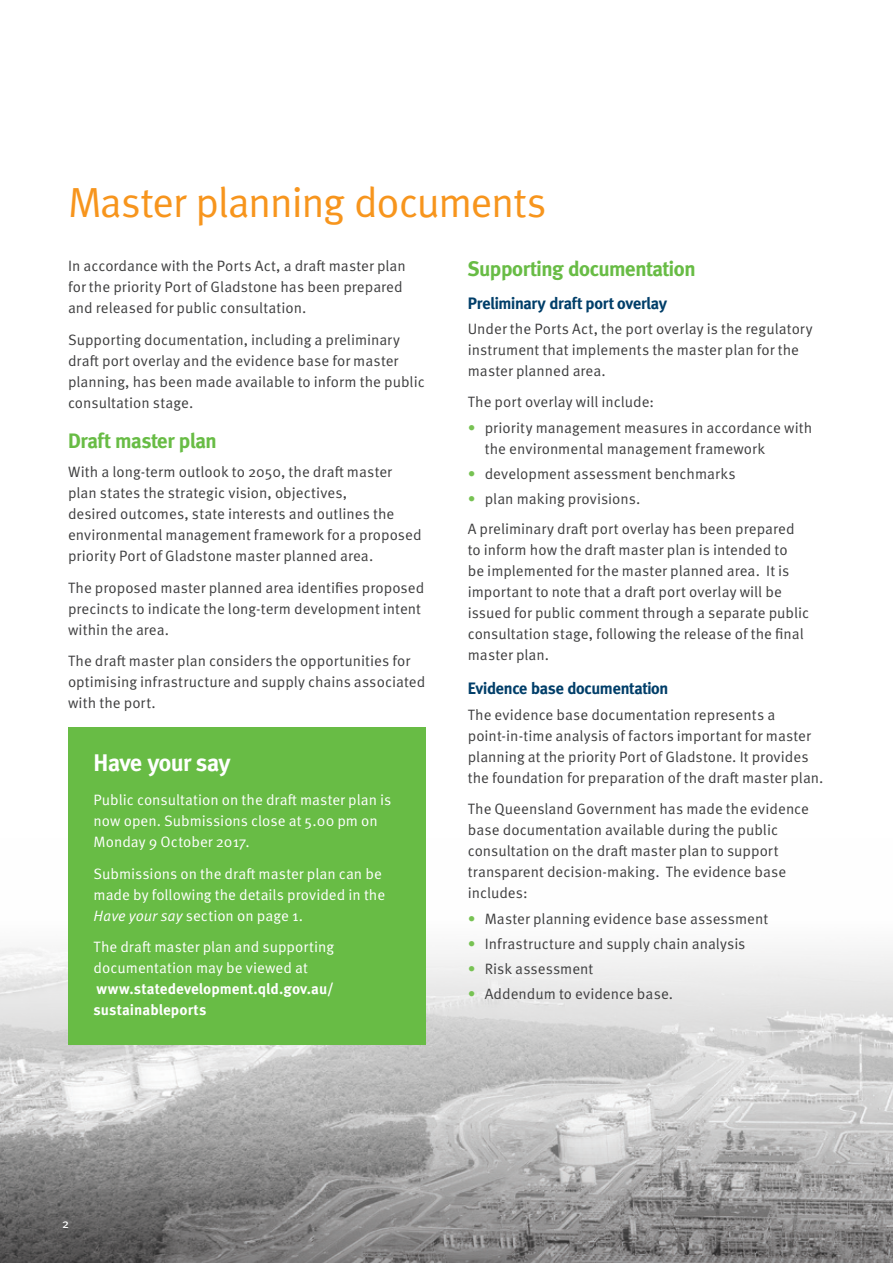
<style>
.page{position:relative;width:893px;height:1263px;background:#fff}
.page>*{position:absolute;margin:0;border:0;box-sizing:border-box;transform-origin:0 0}
.t1{font:42.15px "Meta";letter-spacing:-.015em;color:#f7951d}
.Paragraph_Style_1{font:700 24px "Meta";letter-spacing:-.025em;color:#fff}
.Subtitle{font:700 21px "Meta";letter-spacing:-.02em;color:#68bc45}
.Sub_Subtitle{font:700 16.5px "Meta";letter-spacing:-.015em;color:#003e69}
.Body_Text{font:15px/21px "Meta OT Norm";color:#3e3e3f}
.Body_Text-2{font:15px/21px "Meta OT Norm";color:#fff}
.t2{font:12.75px "Meta OT";color:#fff}
.s1{color:#77c253}
.s2{font-family:"Meta OT Norm Ita"}
.s3{font-family:"Meta OT";font-weight:700}
</style>
<div class="page">
<svg style="left:0;top:938px;width:893px;height:325px;background:#b5b5b5"></svg>
<div style="left:68px;top:727px;width:357px;height:318px;background:#68bc45"></div>
<p class="t1" style="left:68px;top:178px;width:480px">Master planning documents</p>
<p class="Body_Text" style="left:68px;top:255px;width:339px">In accordance with the Ports Act, a draft master plan for the priority Port of Gladstone has been prepared and released for public consultation.</p>
<p class="Body_Text" style="left:68px;top:329px;width:358px">Supporting documentation, including a preliminary draft port overlay and the evidence base for master planning, has been made available to inform the public consultation stage.</p>
<p class="Subtitle" style="left:68px;top:428px;width:150px">Draft master plan</p>
<p class="Body_Text" style="left:68px;top:462px;width:355px">With a long-term outlook to 2050, the draft master plan states the strategic vision, objectives,<br>desired outcomes, state interests and outlines the environmental management framework for a proposed priority Port of Gladstone master planned area.</p>
<p class="Body_Text" style="left:68px;top:577px;width:358px">The proposed master planned area identifies proposed precincts to indicate the long-term development intent within the area.</p>
<p class="Body_Text" style="left:68px;top:651px;width:359px">The draft master plan considers the opportunities for optimising infrastructure and supply chains associated with the port.</p>
<p class="Subtitle" style="left:468px;top:256px;width:229px">Supporting documentation</p>
<p class="Sub_Subtitle" style="left:468px;top:293px;width:201px">Preliminary draft port overlay</p>
<p class="Body_Text" style="left:468px;top:318px;width:346px">Under the Ports Act, the port overlay is the regulatory instrument that implements the master plan for the master planned area.</p>
<p class="Body_Text" style="left:468px;top:392px;width:188px">The port overlay will include:</p>
<p class="Body_Text" style="left:485px;top:417px;width:329px;text-indent:-17px"><span class="s1">•</span> priority management measures in accordance with the environmental management framework</p>
<p class="Body_Text" style="left:468px;top:463px;width:269px"><span class="s1">•</span> development assessment benchmarks</p>
<p class="Body_Text" style="left:468px;top:489px;width:174px"><span class="s1">•</span> plan making provisions.</p>
<p class="Body_Text" style="left:468px;top:518px;width:343px">A preliminary draft port overlay has been prepared to inform how the draft master plan is intended to<br>be implemented for the master planned area. It is important to note that a draft port overlay will be issued for public comment through a separate public consultation stage, following the release of the final master plan.</p>
<p class="Sub_Subtitle" style="left:468px;top:679px;width:202px">Evidence base documentation</p>
<p class="Body_Text" style="left:468px;top:704px;width:357px">The evidence base documentation represents a point-in-time analysis of factors important for master planning at the priority Port of Gladstone. It provides the foundation for preparation of the draft master plan.</p>
<p class="Body_Text" style="left:468px;top:799px;width:343px">The Queensland Government has made the evidence base documentation available during the public consultation on the draft master plan to support transparent decision-making. The evidence base includes:</p>
<p class="Body_Text" style="left:468px;top:908px;width:302px"><span class="s1">•</span> Master planning evidence base assessment</p>
<p class="Body_Text" style="left:468px;top:933px;width:279px"><span class="s1">•</span> Infrastructure and supply chain analysis</p>
<p class="Body_Text" style="left:468px;top:958px;width:127px"><span class="s1">•</span> Risk assessment</p>
<p class="Body_Text" style="left:468px;top:984px;width:207px"><span class="s1">•</span> Addendum to evidence base.</p>
<p class="Paragraph_Style_1" style="left:94px;top:749px;width:138px">Have your say</p>
<p class="Body_Text-2" style="left:94px;top:789px;width:299px">Public consultation on the draft master plan is now open. Submissions close at 5.00 pm on<br>Monday 9 October 2017.</p>
<p class="Body_Text-2" style="left:94px;top:863px;width:293px">Submissions on the draft master plan can be made by following the details provided in the<br><span class="s2">Have your say</span> section on page 1.</p>
<p class="Body_Text-2" style="left:94px;top:937px;width:242px">The draft master plan and supporting documentation may be viewed at <span class="s3">www.statedevelopment.qld.gov.au/ sustainableports</span></p>
<p class="t2" style="left:62px;top:1216px;width:9px">2</p>
</div>
